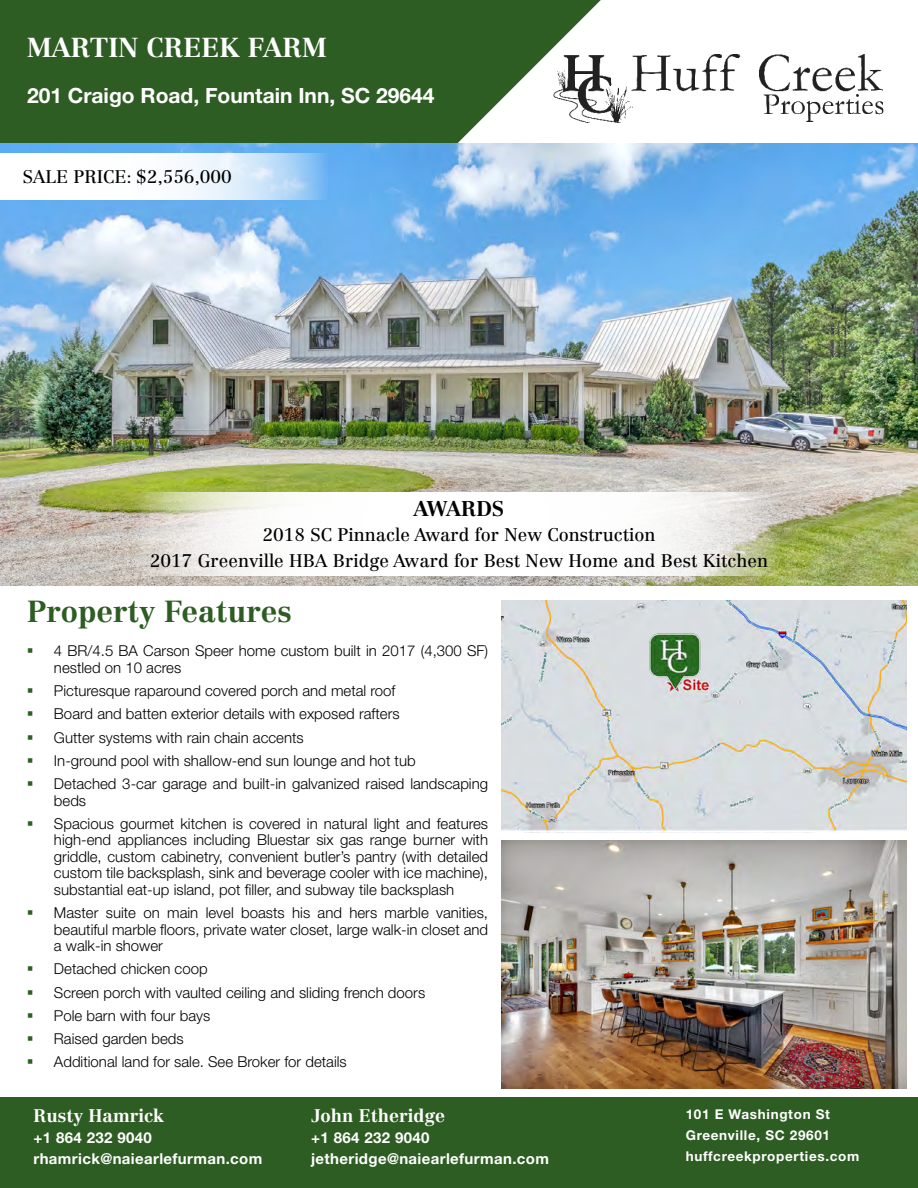
<style>
.page{position:relative;width:918px;height:1188px;background:#fff}
.page>*{position:absolute;margin:0;border:0;box-sizing:border-box;transform-origin:0 0}
.t1{font:700 30px "Centennial LT Std";color:#2e5d23}
.t2{font:700 27px "Centennial LT Std";color:#fff}
.t3{font:700 21px "Helvetica Neue LT Std";color:#fff}
.t4{font:700 21px "Centennial LT Std";color:#000}
.t5{font:18px/25.5px "Centennial LT Std";color:#000;text-align:center}
.t6{font:700 18px "Centennial LT Std";color:#fff}
.t7{font:300 15px/23.2px "Helvetica Neue LT Std";color:#000}
.t8{font:700 15px/21px "Helvetica Neue LT Std";letter-spacing:.025em;color:#fff}
.t9{font:700 13.5px/21px "Helvetica Neue LT Std";letter-spacing:.05em;color:#fff}
</style>
<div class="page">
<svg style="left:0;top:0;width:601px;height:144px;background:#3f6a36"></svg>
<img style="left:552px;top:50px;width:332px;height:75px">
<img style="left:0;top:144px;width:918px;height:441px">
<img style="left:501px;top:600px;width:406px;height:232px">
<img style="left:645px;top:631px;width:59px;height:61px">
<div style="left:0;top:1097px;width:918px;height:91px;background:#2e5d23"></div>
<img style="left:501px;top:840px;width:406px;height:249px">
<svg style="left:0;top:153px;width:327px;height:47px"></svg>
<svg style="left:132px;top:492px;width:648px;height:84px"></svg>
<h2 class="t2" style="left:27px;top:31px;width:301px">MARTIN CREEK FARM</h2>
<h3 class="t3" style="left:27px;top:82px;width:409px">201 Craigo Road, Fountain Inn, SC 29644</h3>
<p class="t5" style="left:23px;top:164px;width:211px">SALE PRICE: $2,556,000</p>
<h3 class="t4" style="left:414px;top:496px;width:92px">AWARDS</h3>
<p class="t5" style="left:150px;top:522px;width:620px">2018 SC Pinnacle Award for New Construction<br>2017 Greenville HBA Bridge Award for Best New Home and Best Kitchen</p>
<h1 class="t1" style="left:27px;top:594px;width:266px">Property Features</h1>
<p class="t7" style="left:54px;top:643px;width:436px;line-height:16.5px">4 BR/4.5 BA Carson Speer home custom built in 2017 (4,300 SF) nestled on 10 acres</p>
<p class="t7" style="left:54px;top:679px;width:436px">Picturesque raparound covered porch and metal roof<br>Board and batten exterior details with exposed rafters<br>Gutter systems with rain chain accents<br>In-ground pool with shallow-end sun lounge and hot tub<br>Detached 3-car garage and built-in galvanized raised landscaping</p>
<p class="t7" style="left:54px;top:788px;width:436px">beds<br>Spacious gourmet kitchen is covered in natural light and features</p>
<p class="t7" style="left:54px;top:832px;width:436px;line-height:16.5px;text-align:justify">high-end appliances including Bluestar six gas range burner with griddle, custom cabinetry, convenient butler’s pantry (with detailed custom tile backsplash, sink and beverage cooler with ice machine), substantial eat-up island, pot filler, and subway tile backsplash</p>
<p class="t7" style="left:54px;top:904px;width:436px;line-height:16.5px;text-align:justify">Master suite on main level boasts his and hers marble vanities, beautiful marble floors, private water closet, large walk-in closet and a walk-in shower</p>
<p class="t7" style="left:54px;top:957px;width:373px">Detached chicken coop<br>Screen porch with vaulted ceiling and sliding french doors Pole barn with four bays<br>Raised garden beds<br>Additional land for sale. See Broker for details</p>
<p class="t6" style="left:33px;top:1105px;width:132px">Rusty Hamrick</p>
<p class="t8" style="left:33px;top:1127px;width:230px">+1 864 232 9040 rhamrick@naiearlefurman.com</p>
<p class="t6" style="left:311px;top:1105px;width:136px">John Etheridge</p>
<p class="t8" style="left:311px;top:1127px;width:239px">+1 864 232 9040 jetheridge@naiearlefurman.com</p>
<p class="t9" style="left:686px;top:1103px;width:175px">101 E Washington St<br>Greenville, SC 29601 huffcreekproperties.com</p>
</div>
